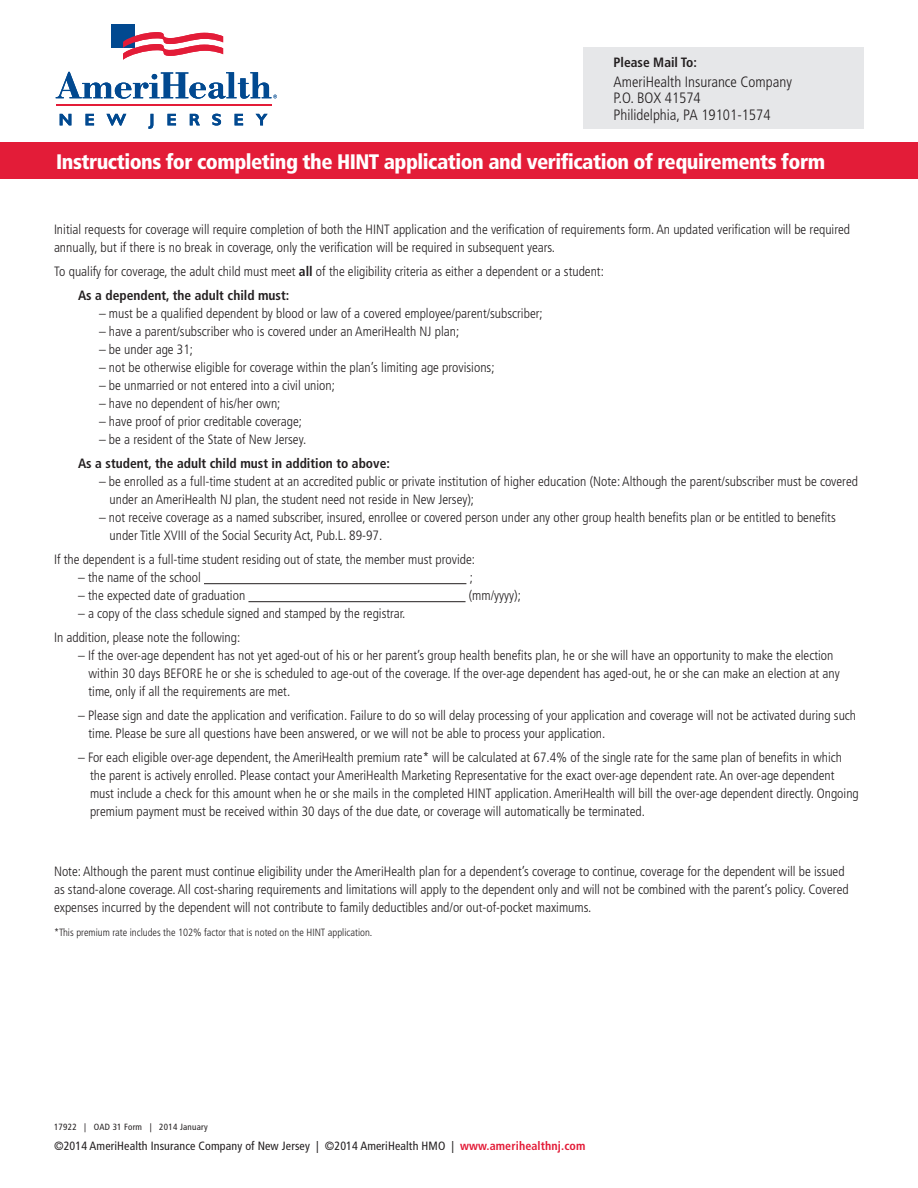
<style>
.page{position:relative;width:918px;height:1188px;background:#fff}
.page>*{position:absolute;margin:0;border:0;box-sizing:border-box;transform-origin:0 0}
.t1{font:900 condensed 21px "Frutiger LT";letter-spacing:-.025em;color:#fff}
.t2{font:300 condensed 15px/16.5px "Frutiger LT";color:#231f20}
.t3{font:300 condensed 13.5px/18px "Frutiger LT";color:#231f20}
.t4{font:700 condensed 13.5px "Frutiger LT";color:#231f20}
.t5{font:condensed 12px "Frutiger LT";letter-spacing:.01em;color:#231f20}
.t6{font:300 condensed 10.5px "Frutiger LT";color:#231f20}
.t7{font:condensed 9px "Frutiger LT";letter-spacing:.03em;color:#231f20}
.s1{font-weight:700}
.s2{font-family:"Frutiger";font-weight:700;color:#e31c38}
</style>
<div class="page">
<div style="left:111px;top:24px;width:24px;height:24px;background:#014990"></div>
<svg style="left:123px;top:32px;width:100px;height:28px"></svg>
<svg style="left:56px;top:72px;width:221px;height:27px"></svg>
<hr style="left:56px;top:104px;width:215px;height:1px;background:#e31c38">
<svg style="left:60px;top:114px;width:11px;height:11px"></svg>
<svg style="left:86px;top:114px;width:8px;height:11px"></svg>
<svg style="left:107px;top:114px;width:19px;height:12px"></svg>
<svg style="left:148px;top:114px;width:5px;height:15px"></svg>
<svg style="left:168px;top:114px;width:8px;height:11px"></svg>
<svg style="left:190px;top:114px;width:10px;height:11px"></svg>
<svg style="left:212px;top:114px;width:9px;height:12px"></svg>
<svg style="left:235px;top:114px;width:8px;height:11px"></svg>
<svg style="left:256px;top:114px;width:12px;height:11px"></svg>
<hr style="left:204px;top:583px;width:262px;height:1px;background:#231f20">
<hr style="left:248px;top:601px;width:218px;height:1px;background:#231f20">
<div style="left:0;top:143px;width:918px;height:36px;background:#e31c38"></div>
<div style="left:583px;top:48px;width:281px;height:81px;background:#e6e7e9"></div>
<p class="t4" style="left:614px;top:55px;width:85px">Please Mail To:</p>
<p class="t2" style="left:614px;top:73px;width:180px">AmeriHealth Insurance Company<br>P.O. BOX 41574<br>Philidelphia, PA 19101-1574</p>
<h1 class="t1" style="left:56px;top:149px;width:770px">Instructions for completing the HINT application and verification of requirements form</h1>
<p class="t3" style="left:54px;top:221px;width:798px">Initial requests for coverage will require completion of both the HINT application and the verification of requirements form. An updated verification will be required annually, but if there is no break in coverage, only the verification will be required in subsequent years.</p>
<p class="t3" style="left:78px;top:260px;width:527px;line-height:24px;text-indent:-24px">To qualify for coverage, the adult child must meet <span class="s1">all</span> of the eligibility criteria as either a dependent or a student:<br><span class="s1">As a dependent, the adult child must:</span></p>
<p class="t3" style="left:99px;top:305px;width:445px">– must be a qualified dependent by blood or law of a covered employee/parent/subscriber;</p>
<p class="t3" style="left:99px;top:323px;width:362px">– have a parent/subscriber who is covered under an AmeriHealth NJ plan;</p>
<p class="t3" style="left:99px;top:341px;width:96px">– be under age 31;</p>
<p class="t3" style="left:99px;top:359px;width:397px">– not be otherwise eligible for coverage within the plan’s limiting age provisions;</p>
<p class="t3" style="left:99px;top:377px;width:238px">– be unmarried or not entered into a civil union;</p>
<p class="t3" style="left:99px;top:395px;width:183px">– have no dependent of his/her own;</p>
<p class="t3" style="left:99px;top:413px;width:205px">– have proof of prior creditable coverage;</p>
<p class="t3" style="left:99px;top:431px;width:209px">– be a resident of the State of New Jersey.</p>
<p class="t4" style="left:78px;top:456px;width:313px">As a student, the adult child must in addition to above:</p>
<p class="t3" style="left:110px;top:473px;width:750px;text-indent:-11px">– be enrolled as a full-time student at an accredited public or private institution of higher education (Note: Although the parent/subscriber must be covered under an AmeriHealth NJ plan, the student need not reside in New Jersey);</p>
<p class="t3" style="left:110px;top:509px;width:728px;text-indent:-11px">– not receive coverage as a named subscriber, insured, enrollee or covered person under any other group health benefits plan or be entitled to benefits under Title XVIII of the Social Security Act, Pub.L. 89-97.</p>
<p class="t3" style="left:54px;top:551px;width:423px">If the dependent is a full-time student residing out of state, the member must provide:</p>
<p class="t3" style="left:78px;top:569px;width:124px">– the name of the school</p>
<p class="t3" style="left:470px;top:569px;width:5px">;</p>
<p class="t3" style="left:78px;top:587px;width:169px">– the expected date of graduation</p>
<p class="t3" style="left:469px;top:587px;width:54px">(mm/yyyy);</p>
<p class="t3" style="left:54px;top:602px;width:353px;line-height:24px;text-indent:24px">– a copy of the class schedule signed and stamped by the registrar.<br>In addition, please note the following:</p>
<p class="t3" style="left:89px;top:647px;width:753px;text-indent:-11px">– If the over-age dependent has not yet aged-out of his or her parent’s group health benefits plan, he or she will have an opportunity to make the election within 30 days BEFORE he or she is scheduled to age-out of the coverage. If the over-age dependent has aged-out, he or she can make an election at any time, only if all the requirements are met.</p>
<p class="t3" style="left:89px;top:707px;width:769px;text-indent:-11px">– Please sign and date the application and verification. Failure to do so will delay processing of your application and coverage will not be activated during such time. Please be sure all questions have been answered, or we will not be able to process your application.</p>
<p class="t3" style="left:90px;top:749px;width:770px;text-indent:-12px">– For each eligible over-age dependent, the AmeriHealth premium rate* will be calculated at 67.4% of the single rate for the same plan of benefits in which the parent is actively enrolled. Please contact your AmeriHealth Marketing Representative for the exact over-age dependent rate. An over-age dependent must include a check for this amount when he or she mails in the completed HINT application. AmeriHealth will bill the over-age dependent directly. Ongoing premium payment must be received within 30 days of the due date, or coverage will automatically be terminated.</p>
<p class="t3" style="left:54px;top:863px;width:796px">Note: Although the parent must continue eligibility under the AmeriHealth plan for a dependent’s coverage to continue, coverage for the dependent will be issued as stand-alone coverage. All cost-sharing requirements and limitations will apply to the dependent only and will not be combined with the parent’s policy. Covered expenses incurred by the dependent will not contribute to family deductibles and/or out-of-pocket maximums.</p>
<p class="t6" style="left:54px;top:927px;width:320px">*This premium rate includes the 102% factor that is noted on the HINT application.</p>
<p class="t7" style="left:54px;top:1122px;width:155px">17922 | OAD 31 Form | 2014 January</p>
<p class="t5" style="left:54px;top:1139px;width:533px">©2014 AmeriHealth Insurance Company of New Jersey | ©2014 AmeriHealth HMO | <span class="s2">www.amerihealthnj.com</span></p>
</div>
